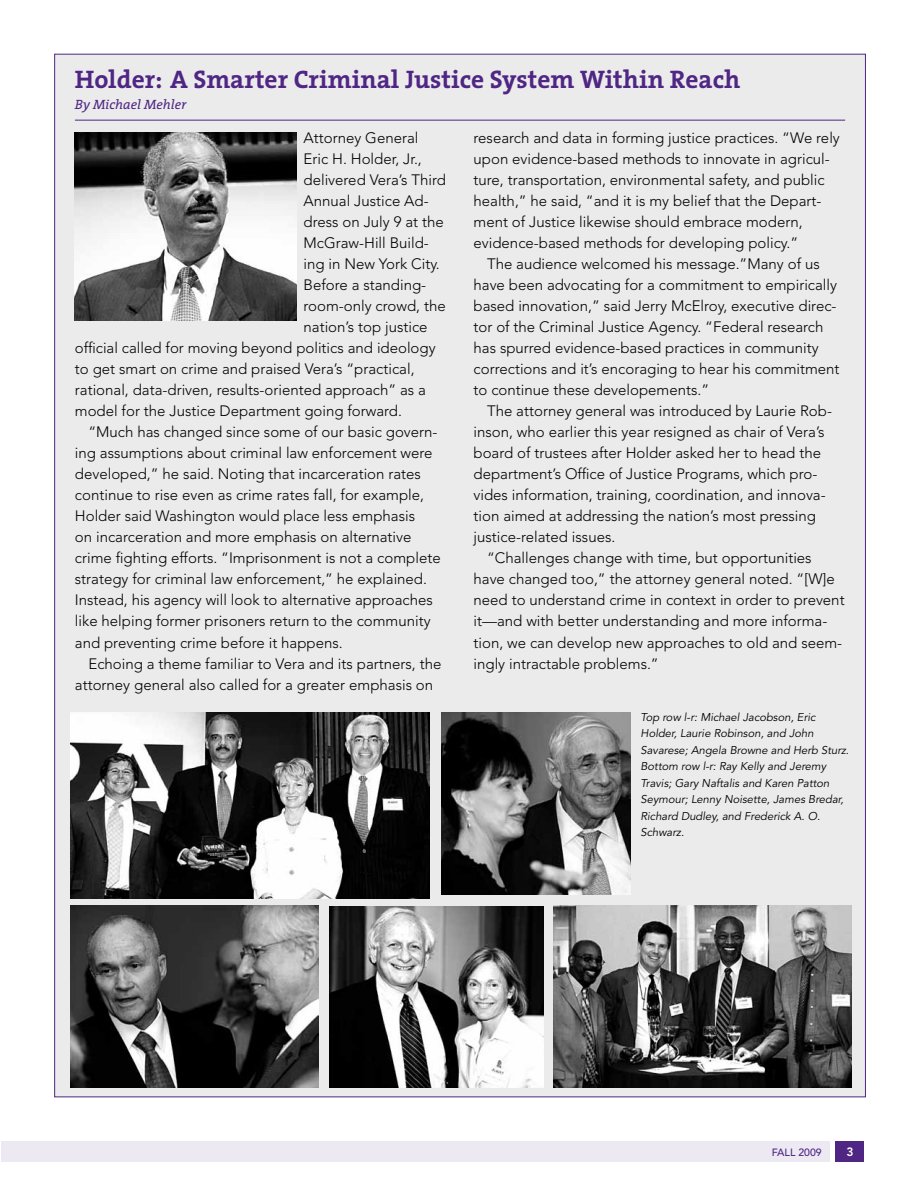
<style>
.page{position:relative;width:919px;height:1190px;background:#fff}
.page>*{position:absolute;margin:0;border:0;box-sizing:border-box;transform-origin:0 0}
.t1{font:700 25.5px "The Serif";color:#4f2683}
.t2{font:300 15px/21px "Avenir LT Std";color:#000}
.t3{font:italic 13.5px "The Serif";color:#4f2683}
.t4{font:800 12px "Avenir LT Std";color:#fff}
.t5{font:italic 11.25px/16.5px "Avenir";color:#000}
.t6{font:500 10.5px "Avenir";color:#4f2683}
</style>
<div class="page">
<div style="left:1px;top:1141px;width:828px;height:21px;background:#ede9f3"></div>
<div style="left:835px;top:1141px;width:28px;height:21px;background:#4f2683"></div>
<div style="left:54px;top:54px;width:811px;height:1043px;background:#ebebec"></div>
<hr style="left:75px;top:120px;width:769px;height:1px;background:#4f2683">
<img style="left:329px;top:906px;width:214px;height:181px">
<img style="left:75px;top:133px;width:222px;height:187px">
<img style="left:70px;top:712px;width:359px;height:186px">
<img style="left:553px;top:905px;width:298px;height:182px">
<img style="left:441px;top:713px;width:189px;height:181px">
<img style="left:70px;top:905px;width:248px;height:182px">
<h1 class="t1" style="left:75px;top:58px;width:666px">Holder: A Smarter Criminal Justice System Within Reach</h1>
<p class="t3" style="left:75px;top:93px;width:113px">By Michael Mehler</p>
<p class="t2" style="left:303px;top:128px;width:116px">Attorney General</p>
<p class="t2" style="left:303px;top:149px;width:120px">Eric H. Holder, Jr.,</p>
<p class="t2" style="left:303px;top:170px;width:144px">delivered Vera’s Third</p>
<p class="t2" style="left:303px;top:191px;width:127px">Annual Justice Ad-</p>
<p class="t2" style="left:303px;top:212px;width:142px">dress on July 9 at the</p>
<p class="t2" style="left:303px;top:233px;width:127px">McGraw-Hill Build-</p>
<p class="t2" style="left:303px;top:254px;width:138px">ing in New York City.</p>
<p class="t2" style="left:303px;top:275px;width:124px">Before a standing-</p>
<p class="t2" style="left:303px;top:296px;width:144px">room-only crowd, the</p>
<p class="t2" style="left:303px;top:317px;width:125px">nation’s top justice</p>
<p class="t2" style="left:75px;top:338px;width:362px">official called for moving beyond politics and ideology</p>
<p class="t2" style="left:75px;top:359px;width:341px">to get smart on crime and praised Vera’s “practical,</p>
<p class="t2" style="left:75px;top:380px;width:352px">rational, data-driven, results-oriented approach” as a</p>
<p class="t2" style="left:75px;top:401px;width:328px">model for the Justice Department going forward.</p>
<p class="t2" style="left:88px;top:422px;width:350px">“Much has changed since some of our basic govern-</p>
<p class="t2" style="left:75px;top:443px;width:359px">ing assumptions about criminal law enforcement were</p>
<p class="t2" style="left:75px;top:464px;width:347px">developed,” he said. Noting that incarceration rates</p>
<p class="t2" style="left:75px;top:485px;width:350px">continue to rise even as crime rates fall, for example,</p>
<p class="t2" style="left:75px;top:506px;width:341px">Holder said Washington would place less emphasis</p>
<p class="t2" style="left:75px;top:527px;width:338px">on incarceration and more emphasis on alternative</p>
<p class="t2" style="left:75px;top:548px;width:367px">crime fighting efforts. “Imprisonment is not a complete</p>
<p class="t2" style="left:75px;top:569px;width:353px">strategy for criminal law enforcement,” he explained.</p>
<p class="t2" style="left:75px;top:590px;width:359px">Instead, his agency will look to alternative approaches</p>
<p class="t2" style="left:75px;top:611px;width:357px">like helping former prisoners return to the community</p>
<p class="t2" style="left:75px;top:632px;width:269px">and preventing crime before it happens.</p>
<p class="t2" style="left:88px;top:653px;width:354px">Echoing a theme familiar to Vera and its partners, the</p>
<p class="t2" style="left:75px;top:674px;width:359px">attorney general also called for a greater emphasis on</p>
<p class="t2" style="left:473px;top:128px;width:367px">research and data in forming justice practices. “We rely upon evidence-based methods to innovate in agricul&shy;ture, transportation, environmental safety, and public health,” he said, “and it is my belief that the Depart&shy;ment of Justice likewise should embrace modern, evidence-based methods for developing policy.”</p>
<p class="t2" style="left:473px;top:254px;width:367px;text-indent:14px">The audience welcomed his message.”Many of us have been advocating for a commitment to empirically based innovation,” said Jerry McElroy, executive direc&shy;tor of the Criminal Justice Agency. “Federal research has spurred evidence-based practices in community corrections and it’s encoraging to hear his commitment to continue these developements.”</p>
<p class="t2" style="left:473px;top:401px;width:360px;text-indent:14px">The attorney general was introduced by Laurie Rob&shy;inson, who earlier this year resigned as chair of Vera’s board of trustees after Holder asked her to head the department’s Office of Justice Programs, which pro&shy;vides information, training, coordination, and innova&shy;tion aimed at addressing the nation’s most pressing justice-related issues.</p>
<p class="t2" style="left:473px;top:548px;width:372px;text-indent:14px">“Challenges change with time, but opportunities have changed too,” the attorney general noted. “[W]e need to understand crime in context in order to prevent it—and with better understanding and more informa&shy;tion, we can develop new approaches to old and seem&shy;ingly intractable problems.”</p>
<p class="t5" style="left:640px;top:709px;width:210px">Top row l-r: Michael Jacobson, Eric Holder, Laurie Robinson, and John Savarese; Angela Browne and Herb Sturz.<br>Bottom row l-r: Ray Kelly and Jeremy Travis; Gary Naftalis and Karen Patton Seymour; Lenny Noisette, James Bredar, Richard Dudley, and Frederick A. O.<br>Schwarz.</p>
<p class="t6" style="left:771px;top:1146px;width:52px">FALL 2009</p>
<p class="t4" style="left:846px;top:1145px;width:9px">3</p>
</div>
